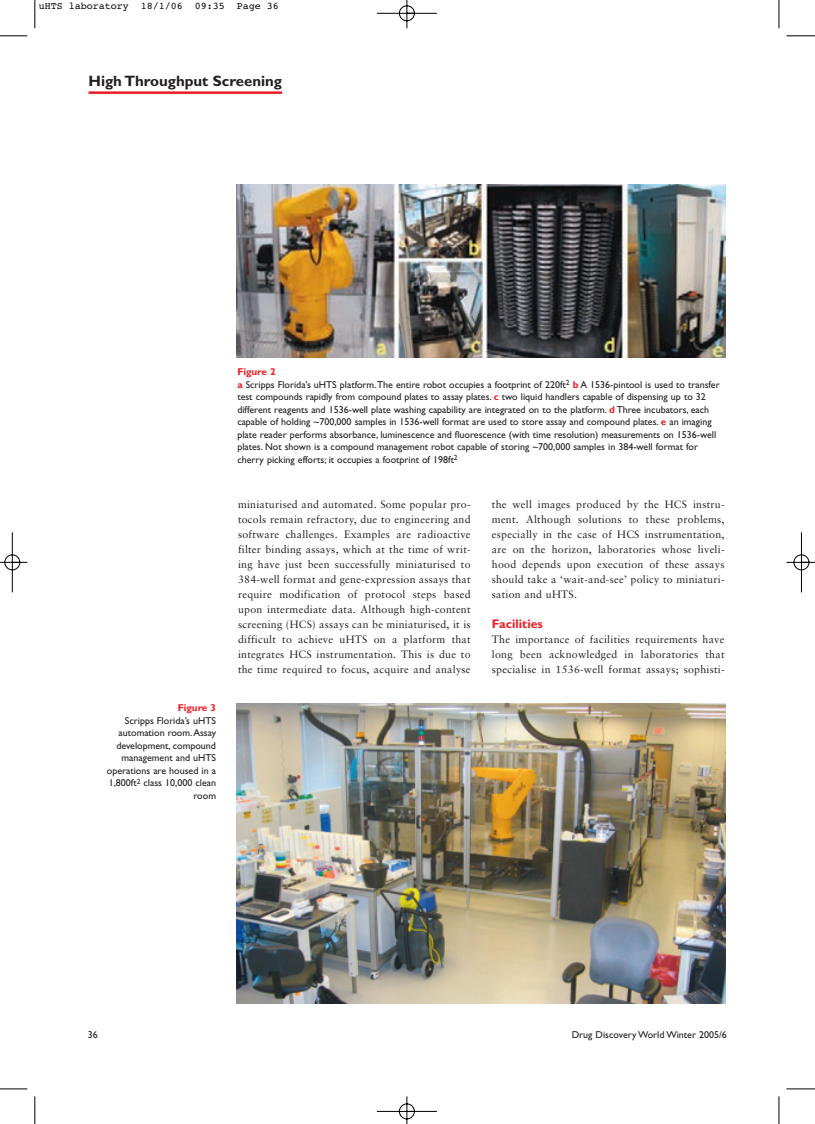
<style>
.page{position:relative;width:815px;height:1124px;background:#fff}
.page>*{position:absolute;margin:0;border:0;box-sizing:border-box;transform-origin:0 0}
.t1{font:700 15px "Gill Sans";color:#231f20}
.t2{font:700 12.5px "Gill Sans";color:#ee1d23}
.t3{font:10.62px/15px "Sabon";letter-spacing:.02em;color:#231f20;text-align:justify}
.t4{font:10px/12.5px "Gill Sans";color:#231f20}
.t5{font:10px "Courier";color:#000}
.t6{font:700 10px "Gill Sans";color:#ee1d23}
.s1{font-weight:700;color:#ee1d23}
</style>
<div class="page">
<img style="left:0;top:0;width:815px;height:1123px">
<p class="t5" style="left:39px;top:3px;width:242px">uHTS laboratory 18/1/06 09:35 Page 36</p>
<h1 class="t1" style="left:89px;top:76px;width:195px">High Throughput Screening</h1>
<p class="t4" style="left:237px;top:366px;width:484px"><span class="s1">Figure 2<br>a</span> Scripps Florida’s uHTS platform.The entire robot occupies a footprint of 220ft<sup>2</sup> <span class="s1">b</span> A 1536-pintool is used to transfer test compounds rapidly from compound plates to assay plates. <span class="s1">c</span> two liquid handlers capable of dispensing up to 32 different reagents and 1536-well plate washing capability are integrated on to the platform. <span class="s1">d</span> Three incubators, each capable of holding ~700,000 samples in 1536-well format are used to store assay and compound plates. <span class="s1">e</span> an imaging plate reader performs absorbance, luminescence and fluorescence (with time resolution) measurements on 1536-well plates. Not shown is a compound management robot capable of storing ~700,000 samples in 384-well format for cherry picking efforts; it occupies a footprint of 198ft<sup>2</sup></p>
<p class="t6" style="left:178px;top:704px;width:40px">Figure 3</p>
<p class="t4" style="left:107px;top:715px;width:111px;text-align:right">Scripps Florida’s uHTS automation room.Assay development, compound management and uHTS operations are housed in a<br>1,800ft<sup>2</sup> class 10,000 clean room</p>
<p class="t3" style="left:238px;top:497px;width:234px">miniaturised and automated. Some popular pro&shy;tocols remain refractory, due to engineering and software challenges. Examples are radioactive filter binding assays, which at the time of writ&shy;ing have just been successfully miniaturised to 384-well format and gene-expression assays that require modification of protocol steps based upon intermediate data. Although high-content screening (HCS) assays can be miniaturised, it is difficult to achieve uHTS on a platform that integrates HCS instrumentation. This is due to the time required to focus, acquire and analyse</p>
<p class="t3" style="left:492px;top:497px;width:234px">the well images produced by the HCS instru&shy;ment. Although solutions to these problems, especially in the case of HCS instrumentation, are on the horizon, laboratories whose liveli&shy;hood depends upon execution of these assays should take a ‘wait-and-see’ policy to miniaturi&shy;sation and uHTS.</p>
<p class="t2" style="left:492px;top:619px;width:53px">Facilities</p>
<p class="t3" style="left:492px;top:632px;width:234px">The importance of facilities requirements have long been acknowledged in laboratories that specialise in 1536-well format assays; sophisti-</p>
<p class="t4" style="left:88px;top:1028px;width:11px">36</p>
<p class="t4" style="left:572px;top:1028px;width:157px">Drug Discovery World Winter 2005/6</p>
</div>
